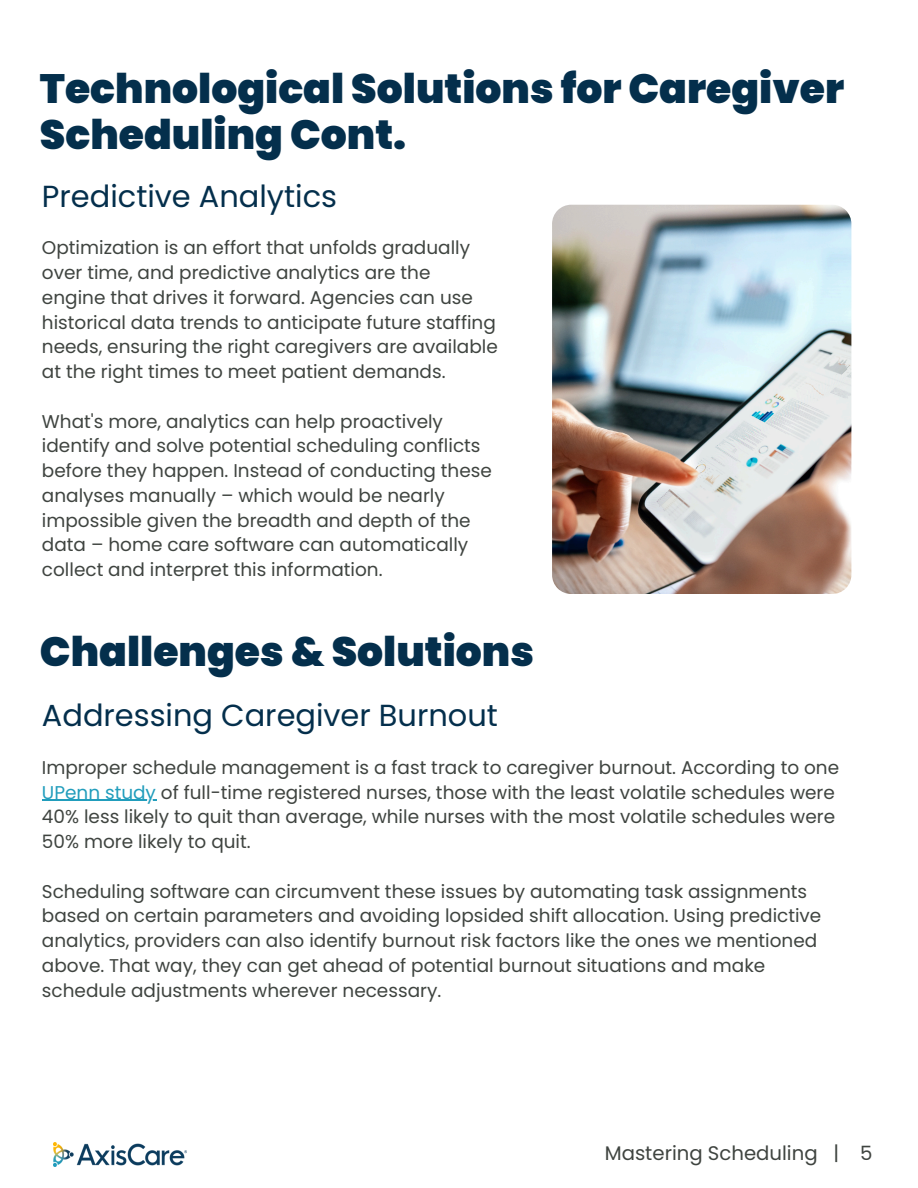
<style>
.page{position:relative;width:918px;height:1188px;background:#fff}
.page>*{position:absolute;margin:0;border:0;box-sizing:border-box;transform-origin:0 0}
.t1{font:900 40.95px/46.2px "Poppins";color:#042f4c}
.t2{font:30.45px "Poppins";color:#042f4c}
.t3{font:19.65px "Poppins";color:#3f4440}
.t4{font:18.45px/24.8px "Poppins";color:#3f4440}
.s1{color:#219dbc}
</style>
<div class="page">
<img style="left:54px;top:1143px;width:133px;height:24px">
<img style="left:552px;top:205px;width:299px;height:389px">
<hr style="left:42px;top:800px;width:114px;height:1px;background:#219dbc">
<p class="t1" style="left:40px;top:65px;width:806px">Technological Solutions for Caregiver<br>Scheduling Cont.</p>
<h1 class="t2" style="left:42px;top:175px;width:297px">Predictive Analytics</h1>
<p class="t4" style="left:42px;top:236px;width:457px">Optimization is an effort that unfolds gradually over time, and predictive analytics are the engine that drives it forward. Agencies can use historical data trends to anticipate future staffing needs, ensuring the right caregivers are available at the right times to meet patient demands.</p>
<p class="t4" style="left:42px;top:409px;width:451px">What's more, analytics can help proactively identify and solve potential scheduling conflicts before they happen. Instead of conducting these analyses manually – which would be nearly impossible given the breadth and depth of the data – home care software can automatically collect and interpret this information.</p>
<p class="t1" style="left:40px;top:629px;width:496px">Challenges &amp; Solutions</p>
<h2 class="t2" style="left:42px;top:694px;width:457px">Addressing Caregiver Burnout</h2>
<p class="t4" style="left:42px;top:755px;width:799px">Improper schedule management is a fast track to caregiver burnout. According to one</p>
<p class="t4" style="left:42px;top:780px;width:795px;text-align:justify"><span class="s1">UPenn study</span> of full-time registered nurses, those with the least volatile schedules were 40% less likely to quit than average, while nurses with the most volatile schedules were 50% more likely to quit.</p>
<p class="t4" style="left:42px;top:879px;width:767px">Scheduling software can circumvent these issues by automating task assignments</p>
<p class="t4" style="left:42px;top:903px;width:781px">based on certain parameters and avoiding lopsided shift allocation. Using predictive analytics, providers can also identify burnout risk factors like the ones we mentioned above. That way, they can get ahead of potential burnout situations and make schedule adjustments wherever necessary.</p>
<p class="t3" style="left:605px;top:1139px;width:269px">Mastering Scheduling | 5</p>
</div>
